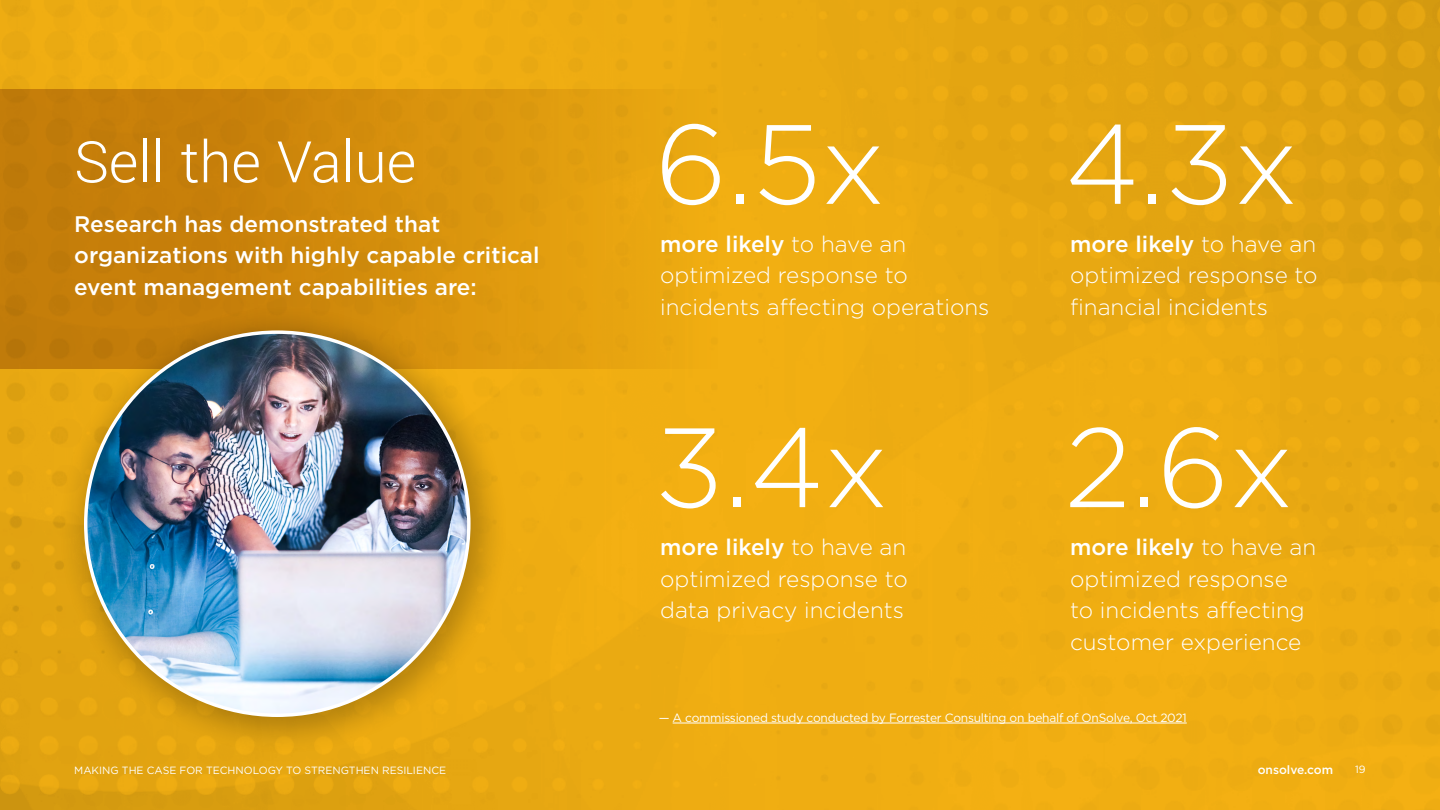
<style>
.page{position:relative;width:1440px;height:810px;background:#fff}
.page>*{position:absolute;margin:0;border:0;box-sizing:border-box;transform-origin:0 0}
.t1{font:300 112.5px "Gotham";color:#fff}
.t2{font:300 63.75px "Yantramanav";color:#fff}
.t3{font:300 22.5px/31.5px "Gotham";color:#fff}
.t4{font:500 22.5px/31.5px "Gotham";color:#fff}
.t5{font:12px "Gotham";letter-spacing:-.02em;color:#fff}
.t6{font:500 12px "Gotham";color:#fff}
.t7{font:10.5px "Gotham";color:#fff}
.s1{font-weight:500}
</style>
<div class="page">
<img style="left:0;top:0;width:1440px;height:810px">
<div style="left:0;top:89px;width:731px;height:280px;background:linear-gradient(to right,#bb7308,#edaa11)"></div>
<div style="left:56px;top:303px;width:454px;height:454px;background:#000;opacity:.25"></div>
<img style="left:86px;top:332px;width:383px;height:383px;border-radius:192px">
<hr style="left:673px;top:723px;width:514px;height:1px;background:#fff">
<h2 class="t2" style="left:74px;top:124px;width:343px">Sell the Value</h2>
<p class="t4" style="left:74px;top:208px;width:467px">Research has demonstrated that organizations with highly capable critical event management capabilities are:</p>
<h1 class="t1" style="left:655px;top:93px;width:232px">6.5x</h1>
<p class="t3" style="left:660px;top:227px;width:331px"><span class="s1">more likely</span> to have an optimized response to incidents affecting operations</p>
<h1 class="t1" style="left:655px;top:396px;width:235px">3.4x</h1>
<p class="t3" style="left:660px;top:531px;width:249px;text-align:justify"><span class="s1">more likely</span> to have an optimized response to data privacy incidents</p>
<h1 class="t1" style="left:1065px;top:93px;width:235px">4.3x</h1>
<p class="t3" style="left:1070px;top:227px;width:249px;text-align:justify"><span class="s1">more likely</span> to have an optimized response to financial incidents</p>
<h1 class="t1" style="left:1065px;top:396px;width:230px">2.6x</h1>
<p class="t3" style="left:1070px;top:531px;width:248px"><span class="s1">more likely</span> to have an optimized response to incidents affecting customer experience</p>
<p class="t5" style="left:659px;top:710px;width:530px">— A commissioned study conducted by Forrester Consulting on behalf of OnSolve, Oct 2021</p>
<p class="t7" style="left:74px;top:763px;width:373px">MAKING THE CASE FOR TECHNOLOGY TO STRENGTHEN RESILIENCE</p>
<p class="t6" style="left:1258px;top:762px;width:77px">onsolve.com</p>
<p class="t7" style="left:1355px;top:763px;width:12px">19</p>
</div>
